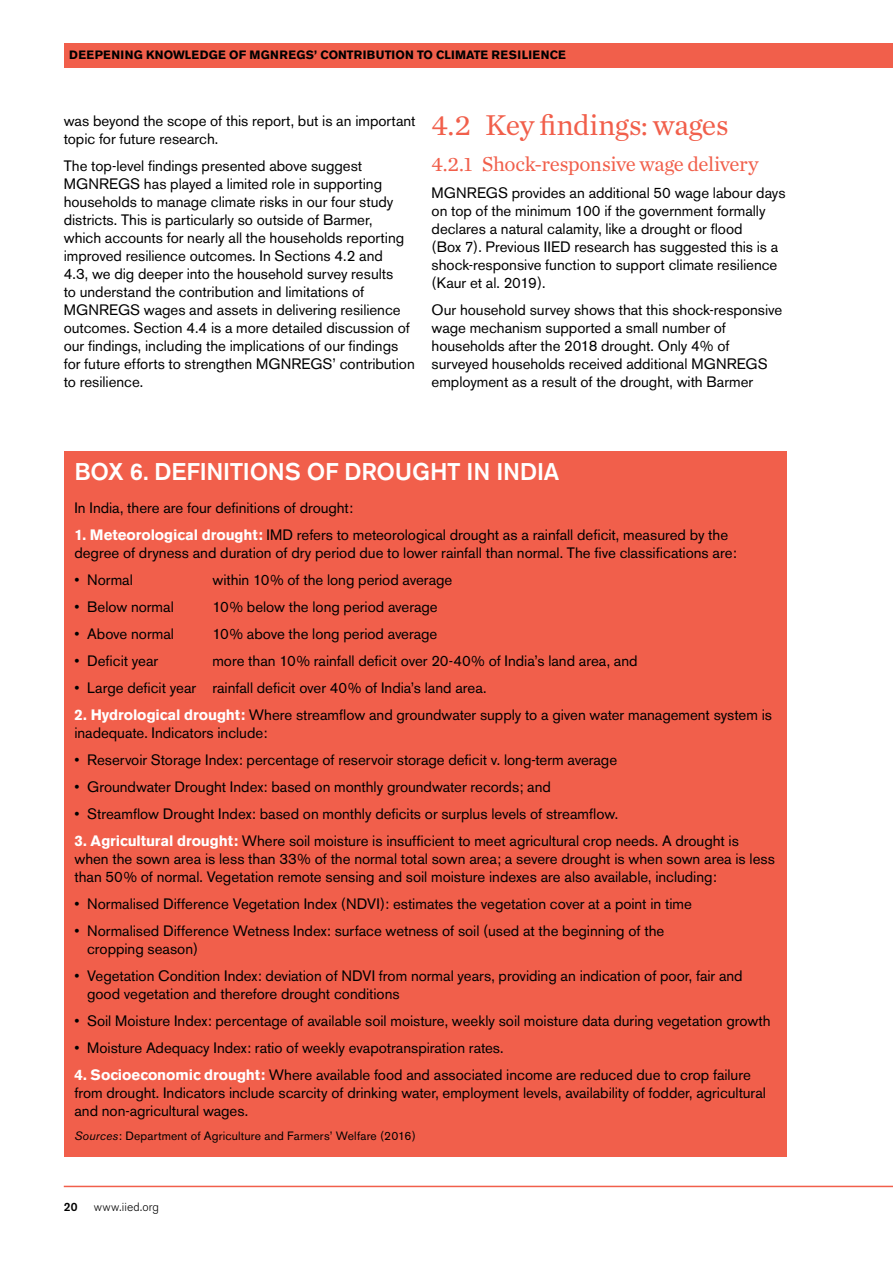
<style>
.page{position:relative;width:893px;height:1263px;background:#fff}
.page>*{position:absolute;margin:0;border:0;box-sizing:border-box;transform-origin:0 0}
.t1{font:30px "Chronicle Text G1";letter-spacing:-.015em;color:#f15f4b}
.t2{font:500 24px "Akzidenz Grotesk BE";letter-spacing:-.01em;color:#fff}
.t3{font:21px "Chronicle Text G1";letter-spacing:-.015em;color:#f15f4b}
.t4{font:15px/18px "Akzidenz Grotesk BE";color:#000}
.t5{font:700 12px "Akzidenz Grotesk BE";letter-spacing:.02em;color:#000}
.t6{font:12px "Akzidenz Grotesk BE";letter-spacing:.015em;color:#000}
.t7{font:300 12px "Akzidenz Grotesk BE";letter-spacing:.015em;color:#000}
.t8{font:500 12px "Akzidenz Grotesk BE";color:#000}
.s1{font-weight:700;color:#fff}
.s2{font-style:italic}
</style>
<div class="page">
<div style="left:65px;top:43px;width:828px;height:24px;background:#f15f4b"></div>
<hr style="left:64px;top:1186px;width:829px;height:1px;background:#f15f4b">
<div style="left:64px;top:451px;width:723px;height:706px;background:#f15f4b"></div>
<p class="t5" style="left:69px;top:48px;width:498px">Deepening knowledge of MGN REGS’ contribution to climate resilience</p>
<p class="t4" style="left:64px;top:112px;width:353px">was beyond the scope of this report, but is an important topic for future research.</p>
<p class="t4" style="left:64px;top:157px;width:353px">The top-level findings presented above suggest MGNREGS has played a limited role in supporting households to manage climate risks in our four study districts. This is particularly so outside of Barmer,<br>which accounts for nearly all the households reporting improved resilience outcomes. In Sections 4.2 and<br>4.3, we dig deeper into the household survey results<br>to understand the contribution and limitations of MGNREGS wages and assets in delivering resilience outcomes. Section 4.4 is a more detailed discussion of our findings, including the implications of our findings for future efforts to strengthen MGNREGS’ contribution to resilience.</p>
<h1 class="t1" style="left:432px;top:102px;width:298px">4.2 Key findings: wages</h1>
<h3 class="t3" style="left:432px;top:148px;width:328px">4.2.1 Shock-responsive wage delivery</h3>
<p class="t4" style="left:432px;top:184px;width:355px">MGNREGS provides an additional 50 wage labour days on top of the minimum 100 if the government formally declares a natural calamity, like a drought or flood<br>(Box 7). Previous IIED research has suggested this is a shock-responsive function to support climate resilience (Kaur et al. 2019).</p>
<p class="t4" style="left:432px;top:301px;width:352px">Our household survey shows that this shock-responsive wage mechanism supported a small number of households after the 2018 drought. Only 4% of surveyed households received additional MGNREGS employment as a result of the drought, with Barmer</p>
<h2 class="t2" style="left:74px;top:457px;width:486px">BOX 6. DEFINITIONS OF DROUGHT IN INDIA</h2>
<p class="t4" style="left:74px;top:499px;width:280px">In India, there are four definitions of drought:</p>
<p class="t4" style="left:74px;top:526px;width:664px"><span class="s1">1. Meteorological drought:</span> IMD refers to meteorological drought as a rainfall deficit, measured by the degree of dryness and duration of dry period due to lower rainfall than normal. The five classifications are:</p>
<p class="t4" style="left:74px;top:571px;width:60px">• Normal</p>
<p class="t4" style="left:212px;top:571px;width:241px">within 10% of the long period average</p>
<p class="t4" style="left:74px;top:598px;width:101px">• Below normal</p>
<p class="t4" style="left:212px;top:598px;width:227px">10% below the long period average</p>
<p class="t4" style="left:74px;top:625px;width:101px">• Above normal</p>
<p class="t4" style="left:212px;top:625px;width:227px">10% above the long period average</p>
<p class="t4" style="left:74px;top:652px;width:85px">• Deficit year</p>
<p class="t4" style="left:212px;top:652px;width:427px">more than 10% rainfall deficit over 20-40% of India’s land area, and</p>
<p class="t4" style="left:74px;top:679px;width:414px">• Large deficit year rainfall deficit over 40% of India’s land area.</p>
<p class="t4" style="left:74px;top:706px;width:699px"><span class="s1">2. Hydrological drought:</span> Where streamflow and groundwater supply to a given water management system is inadequate. Indicators include:</p>
<p class="t4" style="left:74px;top:751px;width:544px">• Reservoir Storage Index: percentage of reservoir storage deficit v. long-term average</p>
<p class="t4" style="left:74px;top:778px;width:478px">• Groundwater Drought Index: based on monthly groundwater records; and</p>
<p class="t4" style="left:74px;top:805px;width:545px">• Streamflow Drought Index: based on monthly deficits or surplus levels of streamflow.</p>
<p class="t4" style="left:74px;top:832px;width:702px"><span class="s1">3. Agricultural drought:</span> Where soil moisture is insufficient to meet agricultural crop needs. A drought is when the sown area is less than 33% of the normal total sown area; a severe drought is when sown area is less than 50% of normal. Vegetation remote sensing and soil moisture indexes are also available, including:</p>
<p class="t4" style="left:74px;top:895px;width:619px">• Normalised Difference Vegetation Index (NDVI): estimates the vegetation cover at a point in time</p>
<p class="t4" style="left:87px;top:922px;width:579px;text-indent:-13px">• Normalised Difference Wetness Index: surface wetness of soil (used at the beginning of the cropping season)</p>
<p class="t4" style="left:87px;top:967px;width:657px;text-indent:-13px">• Vegetation Condition Index: deviation of NDVI from normal years, providing an indication of poor, fair and good vegetation and therefore drought conditions</p>
<p class="t4" style="left:74px;top:1012px;width:698px">• Soil Moisture Index: percentage of available soil moisture, weekly soil moisture data during vegetation growth</p>
<p class="t4" style="left:74px;top:1039px;width:431px">• Moisture Adequacy Index: ratio of weekly evapotranspiration rates.</p>
<p class="t4" style="left:74px;top:1066px;width:693px"><span class="s1">4. Socioeconomic drought:</span> Where available food and associated income are reduced due to crop failure from drought. Indicators include scarcity of drinking water, employment levels, availability of fodder, agricultural and non-agricultural wages.</p>
<p class="t6" style="left:74px;top:1129px;width:343px"><span class="s2">Sources</span>: Department of Agriculture and Farmers’ Welfare (2016)</p>
<p class="t8" style="left:64px;top:1199px;width:15px">20</p>
<p class="t7" style="left:94px;top:1200px;width:67px">www.iied.org</p>
</div>
